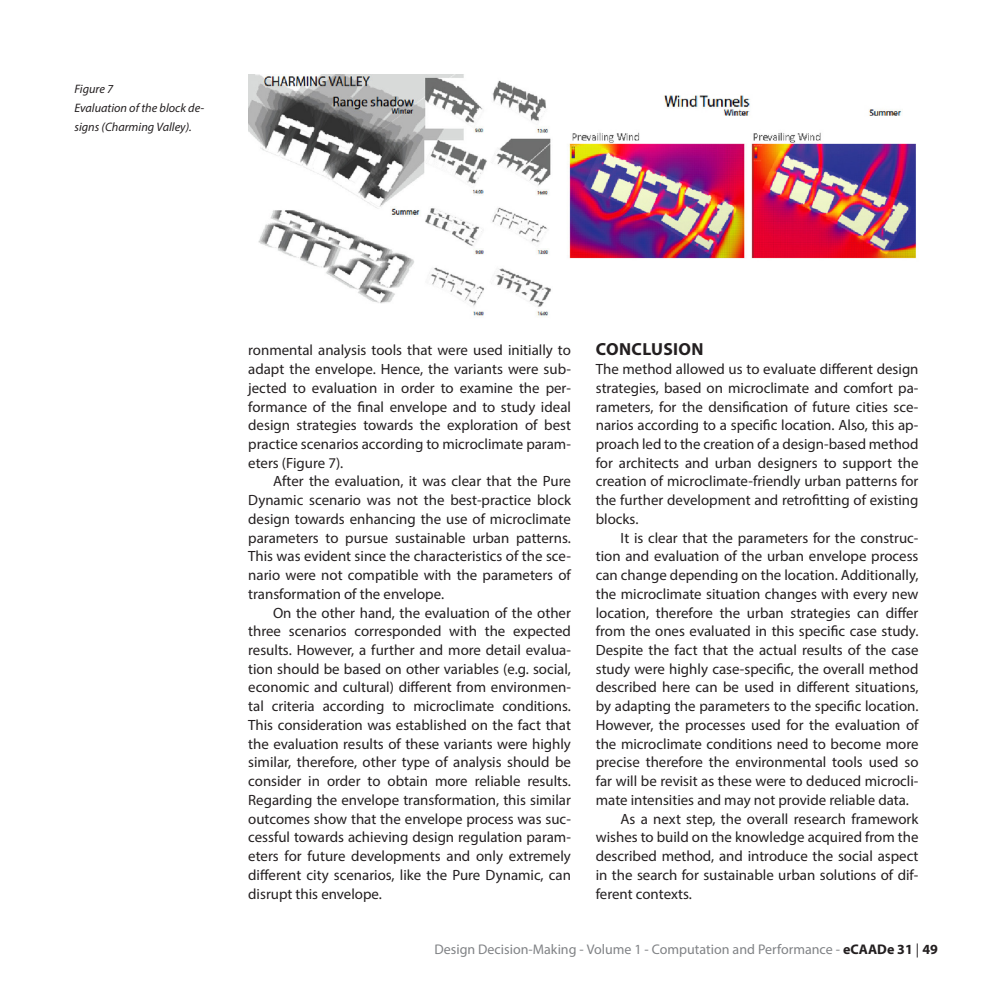
<style>
.page{position:relative;width:993px;height:993px;background:#fff}
.page>*{position:absolute;margin:0;border:0;box-sizing:border-box;transform-origin:0 0}
.Heading_1{font:700 17.5px "Myriad Pro";letter-spacing:.02em;color:#231f20}
.Paragraph{font:14.88px/18.7px "Myriad Pro";color:#231f20;text-align:justify}
.Paragraph_First{font:14.88px/18.7px "Myriad Pro";color:#231f20;text-align:justify}
.t1{font:14px "Myriad Pro";color:#808285}
.Captions{font:italic 12.25px/18.7px "Myriad Pro";color:#231f20}
.s1{font-weight:700;color:#231f20}
.s2{color:#231f20}
</style>
<div class="page">
<img style="left:248px;top:74px;width:668px;height:243px">
<p class="Captions" style="left:74px;top:79px;width:131px">Figure 7<br>Evaluation of the block de&shy;signs (Charming Valley).</p>
<p class="Paragraph_First" style="left:248px;top:340px;width:324px">ronmental analysis tools that were used initially to adapt the envelope. Hence, the variants were sub&shy;jected to evaluation in order to examine the per&shy;formance of the final envelope and to study ideal design strategies towards the exploration of best practice scenarios according to microclimate param&shy;eters (Figure 7).</p>
<p class="Paragraph" style="left:248px;top:471px;width:324px;text-indent:25px">After the evaluation, it was clear that the Pure Dynamic scenario was not the best-practice block design towards enhancing the use of microclimate parameters to pursue sustainable urban patterns.<br>This was evident since the characteristics of the sce&shy;nario were not compatible with the parameters of transformation of the envelope.</p>
<p class="Paragraph" style="left:248px;top:602px;width:324px;text-indent:25px">On the other hand, the evaluation of the other three scenarios corresponded with the expected results. However, a further and more detail evalua&shy;tion should be based on other variables (e.g. social, economic and cultural) different from environmen&shy;tal criteria according to microclimate conditions.<br>This consideration was established on the fact that the evaluation results of these variants were highly similar, therefore, other type of analysis should be consider in order to obtain more reliable results.<br>Regarding the envelope transformation, this similar outcomes show that the envelope process was suc&shy;cessful towards achieving design regulation param&shy;eters for future developments and only extremely different city scenarios, like the Pure Dynamic, can disrupt this envelope.</p>
<p class="Heading_1" style="left:595px;top:338px;width:109px">CONCLUSION</p>
<p class="Paragraph_First" style="left:595px;top:359px;width:324px">The method allowed us to evaluate different design strategies, based on microclimate and comfort pa&shy;rameters, for the densification of future cities sce&shy;narios according to a specific location. Also, this ap&shy;proach led to the creation of a design-based method for architects and urban designers to support the creation of microclimate-friendly urban patterns for the further development and retrofitting of existing blocks.</p>
<p class="Paragraph" style="left:595px;top:528px;width:324px;text-indent:25px">It is clear that the parameters for the construc&shy;tion and evaluation of the urban envelope process can change depending on the location. Additionally, the microclimate situation changes with every new location, therefore the urban strategies can differ from the ones evaluated in this specific case study.<br>Despite the fact that the actual results of the case study were highly case-specific, the overall method described here can be used in different situations, by adapting the parameters to the specific location.<br>However, the processes used for the evaluation of the microclimate conditions need to become more precise therefore the environmental tools used so far will be revisit as these were to deduced microcli&shy;mate intensities and may not provide reliable data.</p>
<p class="Paragraph" style="left:595px;top:808px;width:324px;text-indent:25px">As a next step, the overall research framework wishes to build on the knowledge acquired from the described method, and introduce the social aspect in the search for sustainable urban solutions of dif&shy;ferent contexts.</p>
<p class="t1" style="left:434px;top:940px;width:505px">Design Decision-Making - Volume 1 - Computation and Performance - <span class="s1">eCAADe 31</span> <span class="s2">|</span> <span class="s1">49</span></p>
</div>
